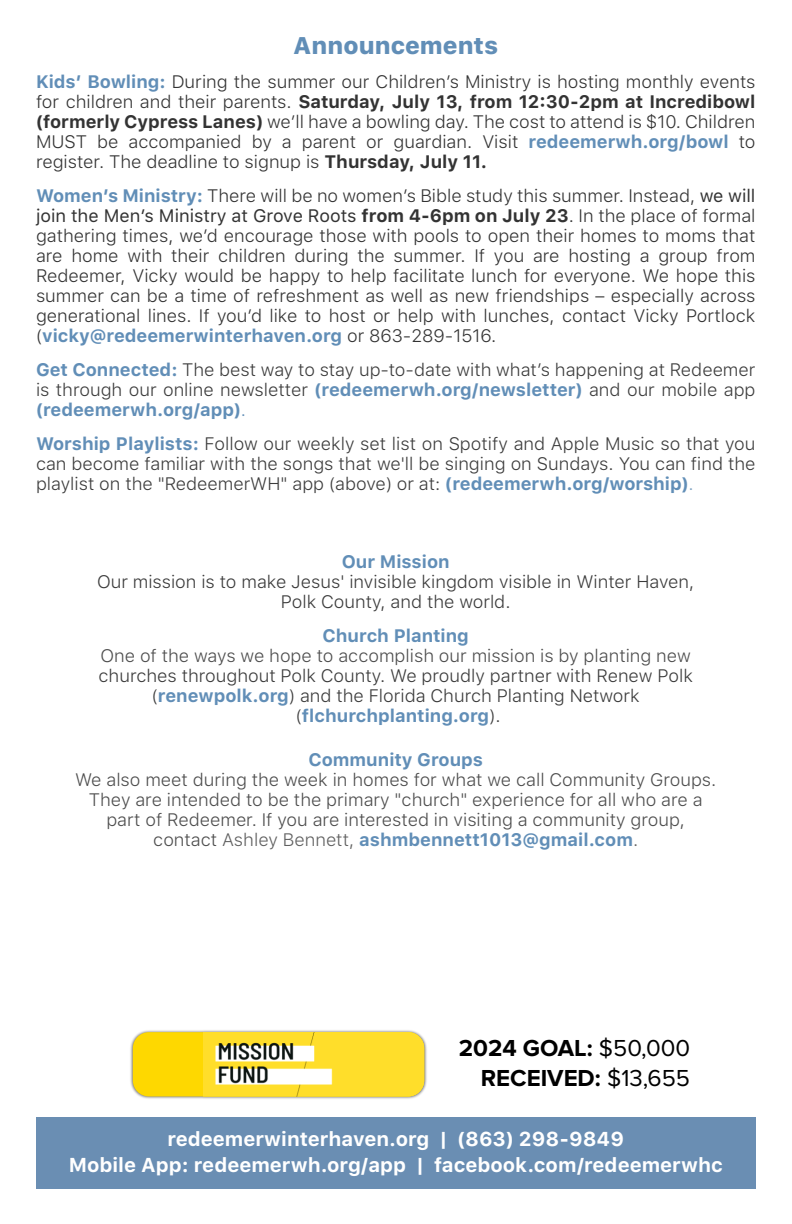
<style>
.page{position:relative;width:792px;height:1224px;background:#fff}
.page>*{position:absolute;margin:0;border:0;box-sizing:border-box;transform-origin:0 0}
.t1{font:700 24px/30px "Proxima Nova";color:#000;text-align:right}
.t2{font:800 24px "SFUI Text";color:#618eb7}
.t3{font:700 20px/26px "SFUI Text";color:#fff;text-align:center}
.t4{font:300 18px/20px "SFUI Text";color:#333;text-align:justify}
.t5{font:300 18px/20px "SFUI Text";color:#3c3c3c;text-align:justify}
.t6{font:300 18px/20px "SFUI Text";color:#4d4d4d;text-align:center}
.t7{font:300 18px/20px "SFUI Text";color:#3b3b3b;text-align:center}
.t8{font:700 18px "SFUI Text";color:#618eb7}
.s1{font-weight:700;color:#618eb7}
.s2{font-weight:700}
.s3{font-weight:400}
.s4{color:#618eb7}
.s5{color:#7b9fbf}
.s6{color:#606060}
</style>
<div class="page">
<div style="left:36px;top:1117px;width:720px;height:72px;background:#6a8eb3"></div>
<img style="left:130px;top:1030px;width:297px;height:69px">
<div style="left:133px;top:1032px;width:291px;height:64px;background:#fed800;border-radius:16px"></div>
<img style="left:204px;top:1032px;width:220px;height:64px">
<h1 class="t2" style="left:293px;top:31px;width:206px">Announcements</h1>
<p class="t4" style="left:36px;top:72px;width:721px"><span class="s1">Kids’ Bowling:</span> During the summer our Children’s Ministry is hosting monthly events for children and their parents. <span class="s2">Saturday, July 13, from 12:30-2pm at Incredibowl (formerly Cypress Lanes)</span> we’ll have a bowling day. The cost to attend is $10. Children MUST be accompanied by a parent or guardian. Visit <span class="s1">redeemerwh.org/bowl</span> to register. The deadline to signup is <span class="s2">Thursday, July 11.</span></p>
<p class="t4" style="left:36px;top:186px;width:721px"><span class="s1">Women’s Ministry:</span> There will be no women’s Bible study this summer. Instead, <span class="s3">we will join the Men’s Ministry at Grove Roots</span> <span class="s2">from 4-6pm on July 23</span>. In the place of formal gathering times, we’d encourage those with pools to open their homes to moms that are home with their children during the summer. If you are hosting a group from Redeemer, Vicky would be happy to help facilitate lunch for everyone. We hope this summer can be a time of refreshment as well as new friendships – especially across generational lines. If you’d like to host or help with lunches, contact Vicky Portlock (<span class="s1">vicky@redeemerwinterhaven.org</span> or 863-289-1516.</p>
<p class="t5" style="left:36px;top:360px;width:721px"><span class="s1">Get Connected:</span> The best way to stay up-to-date with what’s happening at Redeemer is through our online newsletter <span class="s1">(redeemerwh.org/newsletter)</span> and our mobile app <span class="s1">(redeemerwh.org/app)</span><span class="s4">.</span></p>
<p class="t5" style="left:36px;top:434px;width:721px"><span class="s1">Worship Playlists:</span> Follow our weekly set list on Spotify and Apple Music so that you can become familiar with the songs that we'll be singing on Sundays. You can find the playlist on the "RedeemerWH" app (above) or at: <span class="s1">(redeemerwh.org/worship)</span><span class="s5">.</span></p>
<p class="t8" style="left:342px;top:551px;width:109px">Our Mission</p>
<p class="t7" style="left:97px;top:572px;width:599px">Our mission is to make Jesus' invisible kingdom visible in Winter Haven,<br>Polk County, and the world.</p>
<p class="t8" style="left:323px;top:625px;width:148px">Church Planting</p>
<p class="t6" style="left:101px;top:646px;width:592px">One of the ways we hope to accomplish our mission is by planting new</p>
<p class="t7" style="left:99px;top:666px;width:596px">churches throughout Polk County. We proudly partner with Renew Polk (<span class="s1">renewpolk.org</span>) and the Florida Church Planting Network (<span class="s1">flchurchplanting.org</span>).</p>
<p class="t8" style="left:308px;top:749px;width:176px">Community Groups</p>
<p class="t6" style="left:75px;top:770px;width:643px">We also meet during the week in homes for what we call Community Groups.<br>They are intended to be the primary "church" experience for all who are a part of Redeemer. If you are interested in visiting a community group, contact <span class="s6">Ashley Bennett,</span> <span class="s1">ashmbennett1013@gmail.com</span><span class="s6">.</span></p>
<h1 class="t1" style="left:459px;top:1034px;width:233px">2024 GOAL: <span class="s3">$50,000<br></span>RECEIVED: <span class="s3">$13,655</span></h1>
<p class="t3" style="left:69px;top:1126px;width:656px">redeemerwinterhaven.org | (863) 298-9849<br>Mobile App: redeemerwh.org/app | facebook.com/redeemerwhc</p>
</div>
